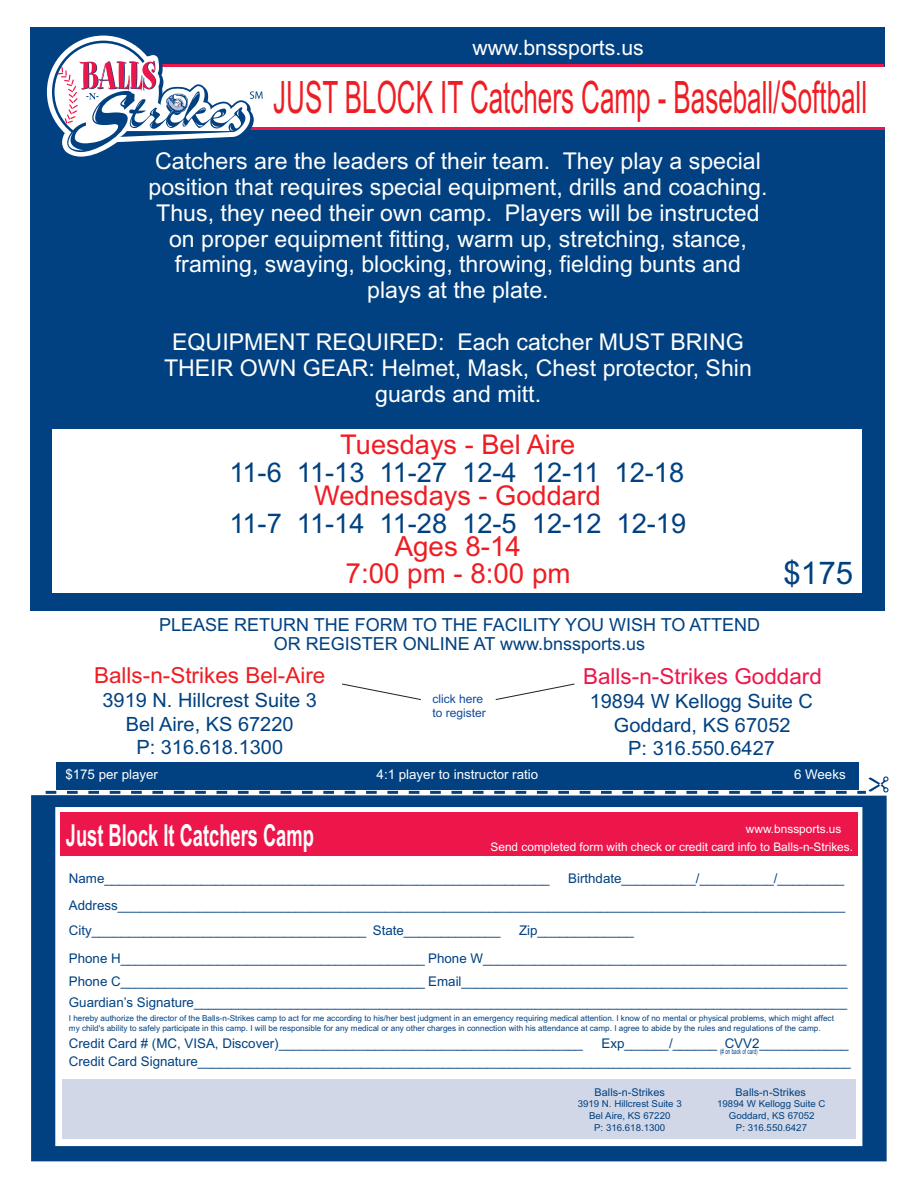
<style>
.page{position:relative;width:918px;height:1188px;background:#fff}
.page>*{position:absolute;margin:0;border:0;box-sizing:border-box;transform-origin:0 0}
.t1{font:44.7px "Arial";color:#ee1d23;scale:.58 1}
.t2{font:31.35px "Arial";color:#014181}
.t3{font:700 30.3px "Arial";color:#fff;scale:.6 1}
.t4{font:27.75px/26.4px "Arial";color:#ee1d23;text-align:center}
.t5{font:27.15px "Arial";color:#014181}
.t6{font:27.15px "Arial";color:#ee1d23}
.t7{font:23.1px/25.8px "Arial";color:#fff;text-align:center}
.t8{font:22.05px "Arial";color:#ee1d23}
.t9{font:22.05px "Arial";color:#ed164b}
.t10{font:21.3px "Arial";color:#fff}
.t11{font:19.65px/23.9px "Arial";color:#014181;text-align:center}
.t12{font:18px/19.4px "Arial";color:#014181;text-align:center}
.t13{font:13.35px/27px "Arial";color:#014181;text-align:right}
.t14{font:13.35px "Arial";color:#fff}
.t15{font:12px/13.4px "Arial";color:#0f499d}
.t16{font:11.85px "Arial";color:#fff}
.t17{font:10.65px "Arial";color:#014181}
.t18{font:9.6px/11.6px "Arial";color:#014181;text-align:center}
.t19{font:8.1px/9.1px "Arial";color:#014181}
.t20{font:7.35px "Arial";color:#014181;scale:.62 1}
</style>
<div class="page">
<div style="left:30px;top:27px;width:36px;height:508px;background:#014181"></div>
<div style="left:30px;top:27px;width:854px;height:40px;background:#014181"></div>
<div style="left:30px;top:130px;width:854px;height:481px;background:#014181"></div>
<hr style="left:247px;top:128px;width:637px;height:2px;background:#ed164b">
<hr style="left:160px;top:65px;width:724px;height:2px;background:#ed164b">
<svg style="left:46px;top:35px;width:217px;height:122px"></svg>
<div style="left:56px;top:762px;width:802px;height:28px;background:#014181"></div>
<svg style="left:31px;top:795px;width:856px;height:367px;background:#084684"></svg>
<div style="left:55px;top:807px;width:807px;height:339px;background:#fff;border:4px solid #fff"></div>
<div style="left:62px;top:1080px;width:794px;height:59px;background:#d1d7e6"></div>
<div style="left:60px;top:813px;width:798px;height:43px;background:#ed164b"></div>
<svg style="left:46px;top:776px;width:843px;height:18px"></svg>
<div style="left:53px;top:430px;width:809px;height:163px;background:#fff"></div>
<svg style="left:342px;top:684px;width:79px;height:16px"></svg>
<svg style="left:495px;top:684px;width:80px;height:16px"></svg>
<h3 class="t10" style="left:473px;top:39px;width:173px">www.bnssports.us</h3>
<h1 class="t1" style="left:273px;top:81px;width:1025px">JUST BLOCK IT Catchers Camp - Baseball/Softball</h1>
<p class="t7" style="left:148px;top:150px;width:620px">Catchers are the leaders of their team. They play a special position that requires special equipment, drills and coaching.<br>Thus, they need their own camp. Players will be instructed on proper equipment fitting, warm up, stretching, stance, framing, swaying, blocking, throwing, fielding bunts and plays at the plate.</p>
<h3 class="t7" style="left:164px;top:331px;width:589px">EQUIPMENT REQUIRED: Each catcher MUST BRING<br>THEIR OWN GEAR: Helmet, Mask, Chest protector, Shin</h3>
<h3 class="t7" style="left:375px;top:383px;width:168px">guards and mitt.</h3>
<h3 class="t6" style="left:340px;top:435px;width:236px">Tuesdays - Bel Aire</h3>
<h3 class="t5" style="left:229px;top:463px;width:456px">11-6 11-13 11-27 12-4 12-11 12-18</h3>
<h3 class="t6" style="left:314px;top:485px;width:288px">Wednesdays - Goddard</h3>
<h3 class="t5" style="left:229px;top:513px;width:458px">11-7 11-14 11-28 12-5 12-12 12-19</h3>
<h3 class="t4" style="left:346px;top:536px;width:226px">Ages 8-14<br>7:00 pm - 8:00 pm</h3>
<h2 class="t2" style="left:784px;top:561px;width:71px">$175</h2>
<h3 class="t12" style="left:159px;top:617px;width:603px">PLEASE RETURN THE FORM TO THE FACILITY YOU WISH TO ATTEND<br>OR REGISTER ONLINE AT www.bnssports.us</h3>
<h3 class="t9" style="left:583px;top:668px;width:240px">Balls-n-Strikes Goddard</h3>
<h3 class="t11" style="left:590px;top:691px;width:225px">19894 W Kellogg Suite C<br>Goddard, KS 67052<br>P: 316.550.6427</h3>
<h3 class="t8" style="left:94px;top:667px;width:233px">Balls-n-Strikes Bel-Aire</h3>
<h3 class="t11" style="left:103px;top:690px;width:216px">3919 N. Hillcrest Suite 3<br>Bel Aire, KS 67220<br>P: 316.618.1300</h3>
<p class="t15" style="left:432px;top:694px;width:55px">click here to register</p>
<p class="t14" style="left:65px;top:770px;width:94px">$175 per player</p>
<p class="t14" style="left:794px;top:770px;width:53px">6 Weeks</p>
<p class="t14" style="left:377px;top:770px;width:163px">4:1 player to instructor ratio</p>
<h3 class="t3" style="left:66px;top:824px;width:415px">Just Block It Catchers Camp</h3>
<p class="t16" style="left:746px;top:824px;width:97px">www.bnssports.us</p>
<p class="t16" style="left:491px;top:842px;width:364px">Send completed form with check or credit card info to Balls-n-Strikes.</p>
<p class="t13" style="left:69px;top:866px;width:778px">Birthdate__________/__________/_________<br>Address__________________________________________________________________________________________________</p>
<p class="t13" style="left:69px;top:919px;width:433px">City_____________________________________ State_____________</p>
<p class="t13" style="left:69px;top:866px;width:482px">Name____________________________________________________________</p>
<p class="t13" style="left:69px;top:919px;width:779px;text-align:left;text-indent:450px">Zip_____________<br>Phone H_________________________________________ Phone W_________________________________________________</p>
<p class="t13" style="left:69px;top:969px;width:780px">Phone C_________________________________________ Email____________________________________________________</p>
<p class="t13" style="left:69px;top:990px;width:780px">Guardian’s Signature________________________________________________________________________________________</p>
<p class="t13" style="left:69px;top:993px;width:205px">Parent/Guardian Name &amp; Signatur</p>
<p class="t19" style="left:69px;top:1015px;width:767px">I hereby authorize the director of the Balls-n-Strikes camp to act for me according to his/her best judgment in an emergency requiring medical attention. I know of no mental or physical problems, which might affect my child's ability to safely participate in this camp. I will be responsible for any medical or any other charges in connection with his attendance at camp. I agree to abide by the rules and regulations of the camp.</p>
<p class="t13" style="left:69px;top:1031px;width:516px">Credit Card # (MC, VISA, Discover)_________________________________________</p>
<p class="t13" style="left:69px;top:1035px;width:784px;line-height:18.5px">Exp______/______ CVV2____________<br>Credit Card Signature________________________________________________________________________________________</p>
<p class="t20" style="left:720px;top:1049px;width:62px">(# on back of card)</p>
<p class="t17" style="left:595px;top:1088px;width:72px">Balls-n-Strikes</p>
<p class="t18" style="left:578px;top:1099px;width:106px">3919 N. Hillcrest Suite 3<br>Bel Aire, KS 67220<br>P: 316.618.1300</p>
<p class="t17" style="left:736px;top:1088px;width:72px">Balls-n-Strikes</p>
<p class="t18" style="left:717px;top:1099px;width:110px">19894 W Kellogg Suite C<br>Goddard, KS 67052<br>P: 316.550.6427</p>
</div>
